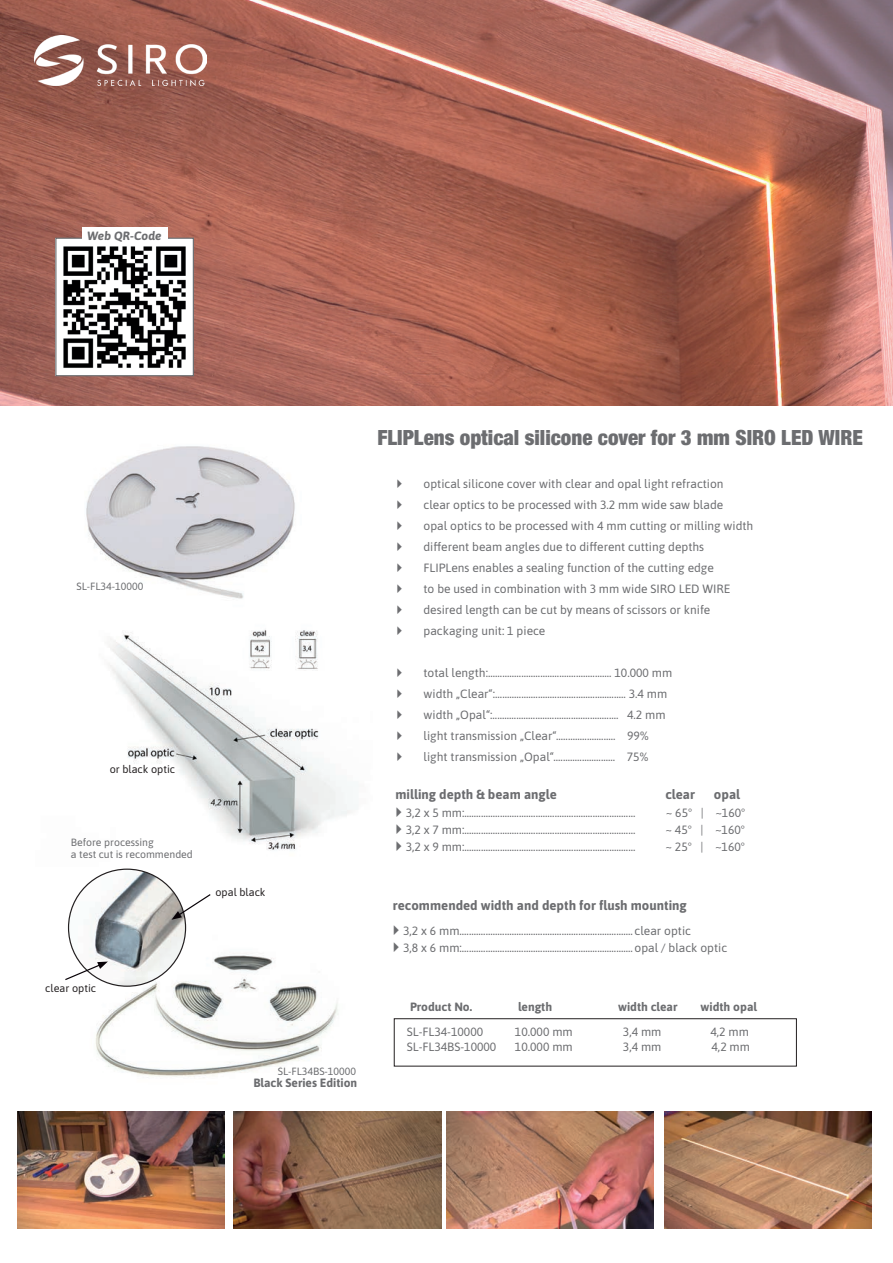
<style>
.page{position:relative;width:893px;height:1263px;background:#fff}
.page>*{position:absolute;margin:0;border:0;box-sizing:border-box;transform-origin:0 0}
.t1{font:900 condensed 21px "Helvetica Neue LTW1 G";color:#6c6d70}
.t2{font:700 13.2px "Asap";color:#6c6d70}
.t3{font:12px/21px "Asap";color:#6c6d70}
.t4{font:700 12px "Asap";color:#6c6d70}
.t5{font:italic 700 12px "Asap";color:#6c6d70}
.t6{font:10.8px "Asap";color:#231f20}
.t7{font:10.5px/12.6px "Asap";color:#6c6d70}
</style>
<div class="page">
<div style="left:394px;top:1018px;width:403px;height:48px;border:1px solid #231f20"></div>
<img style="left:109px;top:629px;width:242px;height:221px">
<img style="left:0;top:0;width:893px;height:405px">
<img style="left:86px;top:446px;width:209px;height:153px">
<img style="left:17px;top:1111px;width:207px;height:117px">
<img style="left:234px;top:1111px;width:207px;height:117px">
<img style="left:447px;top:1111px;width:207px;height:117px">
<img style="left:664px;top:1111px;width:207px;height:117px">
<img style="left:57px;top:240px;width:135px;height:134px">
<div style="left:55px;top:238px;width:139px;height:138px;border:1px solid #6c6d70"></div>
<div style="left:82px;top:227px;width:86px;height:16px;background:#fff"></div>
<img style="left:34px;top:36px;width:172px;height:50px">
<img style="left:95px;top:925px;width:243px;height:152px">
<img style="left:69px;top:869px;width:117px;height:117px;border-radius:59px">
<svg style="left:65px;top:961px;width:43px;height:20px"></svg>
<svg style="left:171px;top:893px;width:40px;height:27px"></svg>
<p class="t5" style="left:88px;top:227px;width:75px">Web QR-Code</p>
<p class="t7" style="left:77px;top:580px;width:68px">SL-FL34-10000</p>
<p class="t6" style="left:110px;top:761px;width:67px">or black optic</p>
<p class="t7" style="left:71px;top:835px;width:124px">Before processing<br>a test cut is recommended</p>
<p class="t6" style="left:45px;top:981px;width:52px">clear optic</p>
<p class="t6" style="left:215px;top:885px;width:52px">opal black</p>
<p class="t7" style="left:278px;top:1064px;width:80px">SL-FL34BS-10000</p>
<p class="t4" style="left:253px;top:1074px;width:105px">Black Series Edition</p>
<h1 class="t1" style="left:377px;top:424px;width:487px">FLIPLens optical silicone cover for 3 mm SIRO LED WIRE</h1>
<p class="t3" style="left:423px;top:472px;width:331px">optical silicone cover with clear and opal light refraction<br>clear optics to be processed with 3.2 mm wide saw blade<br>opal optics to be processed with 4 mm cutting or milling width different beam angles due to different cutting depths<br>FLIPLens enables a sealing function of the cutting edge<br>to be used in combination with 3 mm wide SIRO LED WIRE desired length can be cut by means of scissors or knife packaging unit: 1 piece</p>
<p class="t3" style="left:423px;top:661px;width:250px">total length:.................................................... 10.000 mm width „Clear“:....................................................... 3.4 mm width „Opal“:..................................................... 4.2 mm light transmission „Clear“......................... 99% light transmission „Opal“.......................... 75%</p>
<p class="t2" style="left:395px;top:785px;width:163px">milling depth &amp; beam angle</p>
<p class="t2" style="left:665px;top:785px;width:31px">clear</p>
<p class="t2" style="left:714px;top:785px;width:28px">opal</p>
<p class="t3" style="left:406px;top:802px;width:231px">3,2 x 5 mm:........................................................................</p>
<p class="t3" style="left:666px;top:802px;width:81px">~ 65° | ~160°</p>
<p class="t3" style="left:406px;top:818px;width:231px">3,2 x 7 mm:........................................................................</p>
<p class="t3" style="left:665px;top:818px;width:81px">~ 45° | ~160°</p>
<p class="t3" style="left:406px;top:835px;width:231px">3,2 x 9 mm:........................................................................</p>
<p class="t3" style="left:665px;top:835px;width:81px">~ 25° | ~160°</p>
<p class="t2" style="left:393px;top:896px;width:295px">recommended width and depth for flush mounting</p>
<p class="t3" style="left:403px;top:921px;width:326px;line-height:16.8px">3,2 x 6 mm......................................................................... clear optic<br>3,8 x 6 mm:........................................................................opal / black optic</p>
<p class="t4" style="left:410px;top:998px;width:64px">Product No.</p>
<p class="t4" style="left:518px;top:998px;width:36px">length</p>
<p class="t4" style="left:618px;top:998px;width:61px">width clear</p>
<p class="t4" style="left:701px;top:998px;width:58px">width opal</p>
<p class="t3" style="left:407px;top:1021px;width:78px">SL-FL34-10000</p>
<p class="t3" style="left:515px;top:1021px;width:59px">10.000 mm</p>
<p class="t3" style="left:623px;top:1021px;width:40px">3,4 mm</p>
<p class="t3" style="left:710px;top:1021px;width:40px">4,2 mm</p>
<p class="t3" style="left:407px;top:1035px;width:91px">SL-FL34BS-10000</p>
<p class="t3" style="left:515px;top:1035px;width:59px">10.000 mm</p>
<p class="t3" style="left:623px;top:1035px;width:40px">3,4 mm</p>
<p class="t3" style="left:711px;top:1035px;width:40px">4,2 mm</p>
</div>
